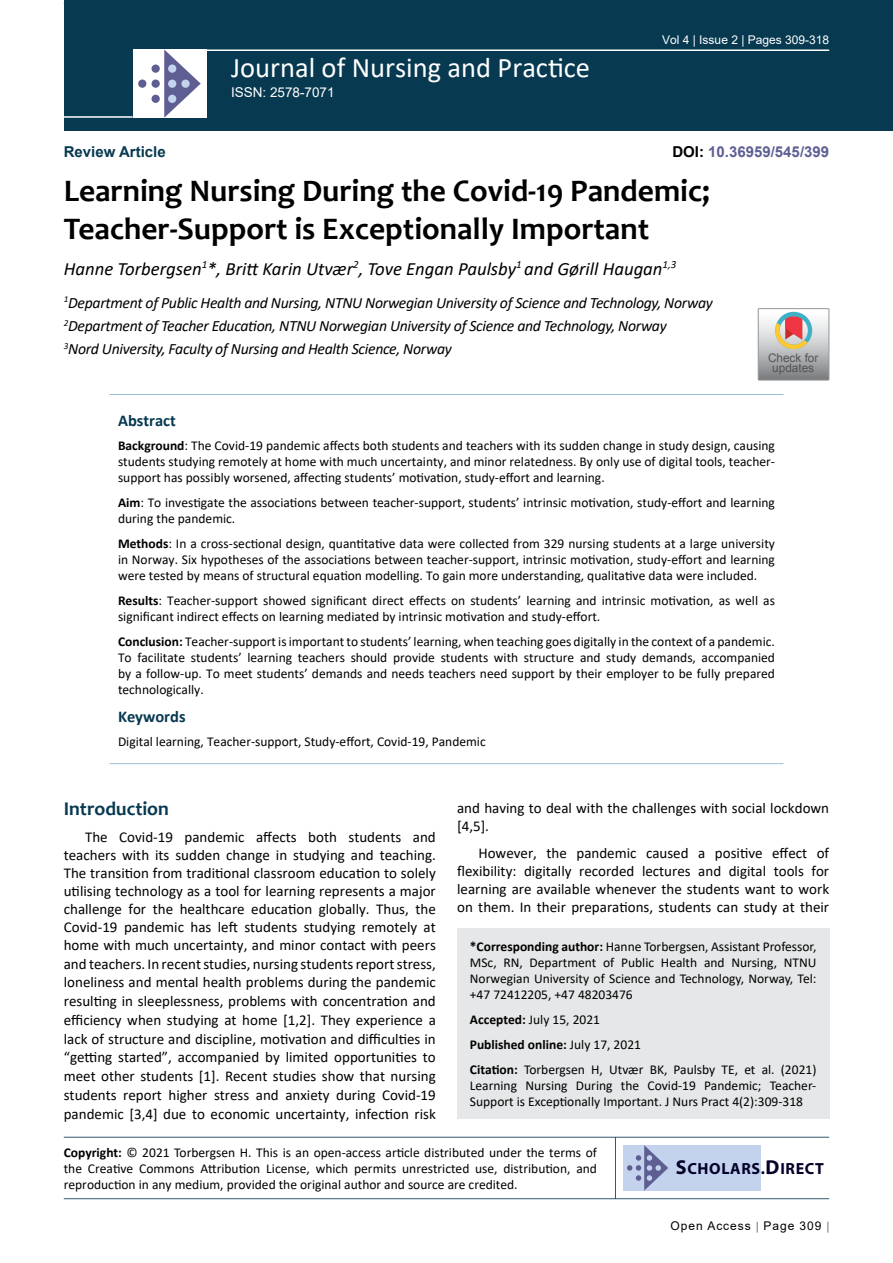
<style>
.page{position:relative;width:893px;height:1263px;background:#fff}
.page>*{position:absolute;margin:0;border:0;box-sizing:border-box;transform-origin:0 0}
.t1{font:700 31.5px/37.8px "Candara";color:#000}
.t2{font:28.5px "Calibri";color:#fff}
.t3{font:700 19.5px "Candara";color:#073950}
.t4{font:italic 18.75px "Calibri";color:#000}
.t5{font:700 16.5px "Calibri";color:#073950}
.t6{font:700 16.2px "Myriad Pro";letter-spacing:.04em;color:#050128}
.t7{font:italic 15.75px/23.1px "Calibri";letter-spacing:-.02em;color:#000}
.t8{font:15px/18.5px "Calibri";color:#000;text-align:justify}
.t9{font:700 15px "Arial";color:#5e5f93}
.t10{font:700 15px "Arial";color:#073950}
.t11{font:13.5px/16.2px "Calibri";color:#000;text-align:justify}
.t12{font:13.5px "Arial";color:#fff}
.t13{font:12px "Arial";color:#fff}
.t14{font:12px "Arial";letter-spacing:.08em;color:#000}
.t15{font:11.85px/10.2px "Arial";color:#535353;text-align:center}
.s1{color:#000}
.s2{font-weight:700}
.s3{font-size:20.25px}
</style>
<div class="page">
<div style="left:64px;top:0;width:829px;height:131px;background:#073950"></div>
<hr style="left:64px;top:1137px;width:765px;height:1px;background:#073950">
<hr style="left:64px;top:1198px;width:765px;height:1px;background:#073950">
<hr style="left:615px;top:1137px;width:1px;height:62px;background:#073950">
<hr style="left:204px;top:49px;width:625px;height:2px;background:#fff">
<hr style="left:64px;top:116px;width:69px;height:2px;background:#fff">
<div style="left:133px;top:49px;width:74px;height:69px;background:#fff"></div>
<svg style="left:164px;top:49px;width:37px;height:69px"></svg>
<div style="left:152px;top:65px;width:8px;height:8px;background:#5e5e92;border-radius:50%"></div>
<div style="left:138px;top:80px;width:8px;height:8px;background:#5e5e92;border-radius:50%"></div>
<div style="left:152px;top:80px;width:8px;height:8px;background:#5e5e92;border-radius:50%"></div>
<div style="left:168px;top:80px;width:8px;height:8px;background:#c3d3ee;border-radius:50%"></div>
<div style="left:181px;top:80px;width:9px;height:8px;background:#c3d3ee;border-radius:50%"></div>
<div style="left:168px;top:95px;width:8px;height:8px;background:#c3d3ee;border-radius:50%"></div>
<div style="left:168px;top:65px;width:8px;height:8px;background:#c3d3ee;border-radius:50%"></div>
<div style="left:152px;top:95px;width:8px;height:8px;background:#5e5e92;border-radius:50%"></div>
<div style="left:623px;top:1145px;width:138px;height:45px;background:#c3d3ee"></div>
<svg style="left:627px;top:1145px;width:41px;height:45px"></svg>
<div style="left:457px;top:928px;width:372px;height:191px;background:#e6e7e8"></div>
<hr style="left:109px;top:763px;width:674px;height:1px;background:#98c0d2">
<hr style="left:109px;top:394px;width:674px;height:1px;background:#98c0d2">
<svg style="left:758px;top:309px;width:71px;height:71px"></svg>
<p class="t10" style="left:64px;top:141px;width:103px">Review Article</p>
<h2 class="t2" style="left:231px;top:48px;width:361px">Journal of Nursing and Practice</h2>
<p class="t12" style="left:231px;top:83px;width:105px">ISSN: 2578-7071</p>
<p class="t13" style="left:662px;top:31px;width:169px">Vol 4 | Issue 2 | Pages 309-318</p>
<p class="t9" style="left:672px;top:141px;width:158px"><span class="s1">DOI:</span> 10.36959/545/399</p>
<h1 class="t1" style="left:64px;top:172px;width:648px">Learning Nursing During the Covid-19 Pandemic;<br>Teacher-Support is Exceptionally Important</h1>
<h3 class="t4" style="left:64px;top:255px;width:614px">Hanne Torbergsen<sup>1</sup>*, Britt Karin Utvær<sup>2</sup>, Tove Engan Paulsby<sup>1</sup> and Gørill Haugan<sup>1,3</sup></h3>
<p class="t7" style="left:64px;top:290px;width:651px"><sup>1</sup>Department of Public Health and Nursing, NTNU Norwegian University of Science and Technology, Norway<br><sup>2</sup>Department of Teacher Education, NTNU Norwegian University of Science and Technology, Norway<br><sup>3</sup>Nord University, Faculty of Nursing and Health Science, Norway</p>
<p class="t15" style="left:768px;top:353px;width:52px">Check for updates</p>
<p class="t5" style="left:118px;top:409px;width:59px">Abstract</p>
<p class="t11" style="left:118px;top:437px;width:658px"><span class="s2">Background</span>: The Covid-19 pandemic affects both students and teachers with its sudden change in study design, causing students studying remotely at home with much uncertainty, and minor relatedness. By only use of digital tools, teacher&shy;support has possibly worsened, affecting students’ motivation, study-effort and learning.</p>
<p class="t11" style="left:118px;top:494px;width:658px"><span class="s2">Aim</span>: To investigate the associations between teacher-support, students’ intrinsic motivation, study-effort and learning during the pandemic.</p>
<p class="t11" style="left:118px;top:535px;width:658px"><span class="s2">Methods</span>: In a cross-sectional design, quantitative data were collected from 329 nursing students at a large university in Norway. Six hypotheses of the associations between teacher-support, intrinsic motivation, study-effort and learning were tested by means of structural equation modelling. To gain more understanding, qualitative data were included.</p>
<p class="t11" style="left:118px;top:592px;width:658px"><span class="s2">Results</span>: Teacher-support showed significant direct effects on students’ learning and intrinsic motivation, as well as significant indirect effects on learning mediated by intrinsic motivation and study-effort.</p>
<p class="t11" style="left:118px;top:633px;width:658px"><span class="s2">Conclusion:</span> Teacher-support is important to students’ learning, when teaching goes digitally in the context of a pandemic.<br>To facilitate students’ learning teachers should provide students with structure and study demands, accompanied by a follow-up. To meet students’ demands and needs teachers need support by their employer to be fully prepared technologically.</p>
<p class="t5" style="left:118px;top:704px;width:69px">Keywords</p>
<p class="t11" style="left:118px;top:733px;width:369px">Digital learning, Teacher-support, Study-effort, Covid-19, Pandemic</p>
<h3 class="t3" style="left:64px;top:797px;width:107px">Introduction</h3>
<p class="t8" style="left:64px;top:827px;width:374px;text-indent:21px">The Covid-19 pandemic affects both students and teachers with its sudden change in studying and teaching.<br>The transition from traditional classroom education to solely utilising technology as a tool for learning represents a major challenge for the healthcare education globally. Thus, the Covid-19 pandemic has left students studying remotely at home with much uncertainty, and minor contact with peers and teachers. In recent studies, nursing students report stress, loneliness and mental health problems during the pandemic resulting in sleeplessness, problems with concentration and efficiency when studying at home [1,2]. They experience a lack of structure and discipline, motivation and difficulties in “getting started”, accompanied by limited opportunities to meet other students [1]. Recent studies show that nursing students report higher stress and anxiety during Covid-19 pandemic [3,4] due to economic uncertainty, infection risk</p>
<p class="t8" style="left:457px;top:798px;width:374px">and having to deal with the challenges with social lockdown [4,5].</p>
<p class="t8" style="left:457px;top:843px;width:374px;line-height:18px;text-indent:21px">However, the pandemic caused a positive effect of flexibility: digitally recorded lectures and digital tools for learning are available whenever the students want to work on them. In their preparations, students can study at their</p>
<p class="t11" style="left:470px;top:938px;width:348px"><span class="s2">*Corresponding author:</span> Hanne Torbergsen, Assistant Professor, MSc, RN, Department of Public Health and Nursing, NTNU Norwegian University of Science and Technology, Norway, Tel: +47 72412205, +47 48203476</p>
<p class="t11" style="left:470px;top:1007px;width:348px;line-height:24.8px;text-align:left"><span class="s2">Accepted:</span> July 15, 2021<br><span class="s2">Published online:</span> July 17, 2021<br><span class="s2">Citation:</span> Torbergsen H, Utvær BK, Paulsby TE, et al. (2021)</p>
<p class="t11" style="left:470px;top:1077px;width:348px">Learning Nursing During the Covid-19 Pandemic; Teacher-<br>Support is Exceptionally Important. J Nurs Pract 4(2):309-318</p>
<p class="t11" style="left:64px;top:1144px;width:535px"><span class="s2">Copyright:</span> © 2021 Torbergsen H. This is an open-access article distributed under the terms of the Creative Commons Attribution License, which permits unrestricted use, distribution, and reproduction in any medium, provided the original author and source are credited.</p>
<p class="t6" style="left:676px;top:1158px;width:150px"><span class="s3">S</span>CHOLARS.<span class="s3">D</span>IRECT</p>
<p class="t14" style="left:670px;top:1217px;width:152px">Open Access Page 309</p>
</div>
